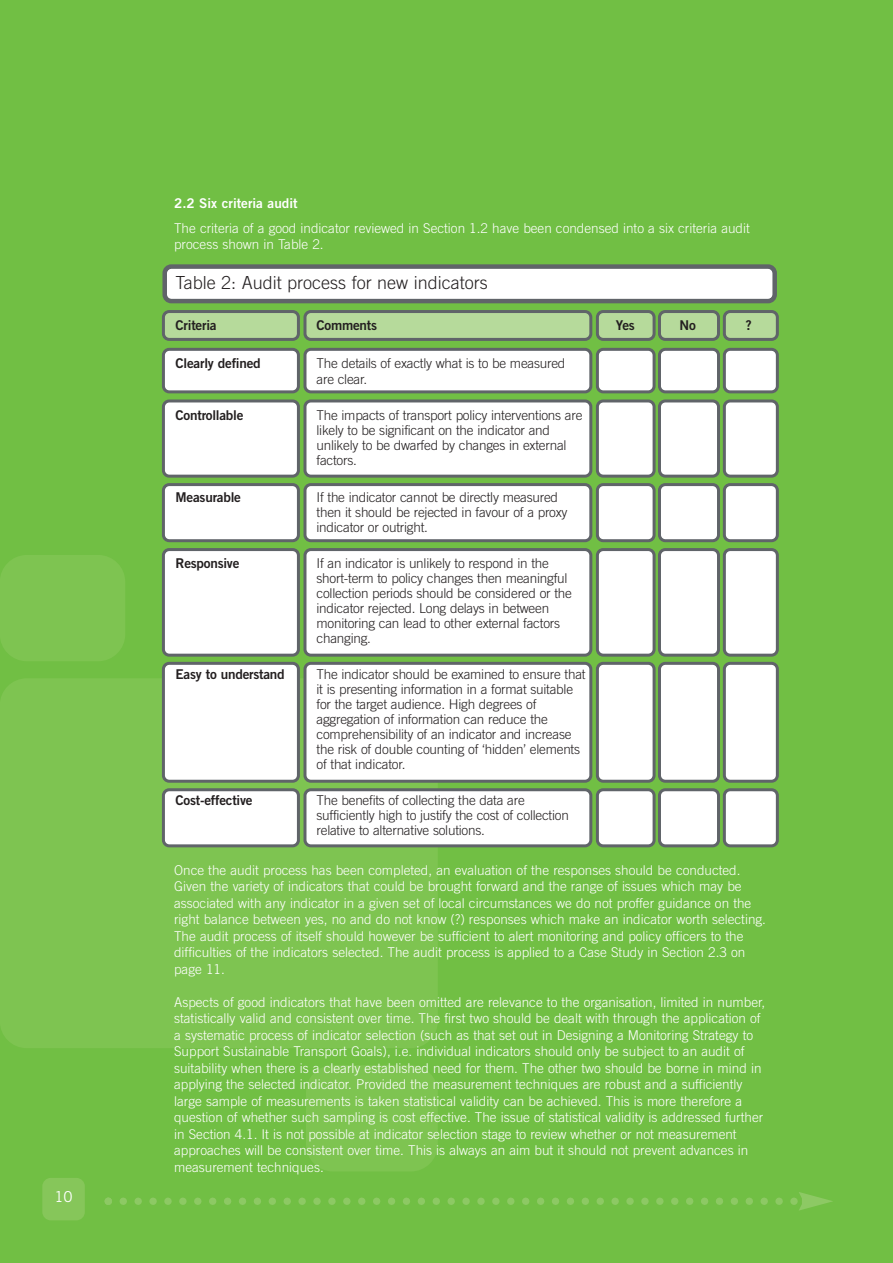
<style>
.page{position:relative;width:893px;height:1263px;background:#fff}
.page>*{position:absolute;margin:0;border:0;box-sizing:border-box;transform-origin:0 0}
.t1{font:300 18px "Trade Gothic";color:#231f20}
.t2{font:15px "Trade Gothic";color:#fff}
.t3{font:300 13.5px/16.5px "Trade Gothic";color:#fff}
.t4{font:300 13.5px/15px "Trade Gothic";letter-spacing:-.015em;color:#231f20}
.t5{font:13.5px "Trade Gothic Bold Two";letter-spacing:-.02em;color:#231f20}
.t6{font:13.5px "Trade Gothic Bold Two";color:#fff}
</style>
<div class="page">
<div style="left:0;top:0;width:892px;height:1263px;background:#71bf44"></div>
<div style="left:0;top:678px;width:438px;height:370px;background:#7ec451;border-radius:27px"></div>
<div style="left:306px;top:1065px;width:132px;height:107px;background:#7ec451;border-radius:27px"></div>
<div style="left:0;top:555px;width:125px;height:106px;background:#7ec451;border-radius:27px"></div>
<svg style="left:104px;top:1192px;width:729px;height:19px"></svg>
<div style="left:42px;top:1178px;width:43px;height:42px;background:#86c65a;border-radius:9px"></div>
<svg style="left:162px;top:310px;width:617px;height:31px"></svg>
<svg style="left:162px;top:348px;width:617px;height:45px"></svg>
<svg style="left:162px;top:399px;width:617px;height:143px"></svg>
<svg style="left:162px;top:548px;width:617px;height:299px"></svg>
<svg style="left:162px;top:264px;width:615px;height:39px"></svg>
<p class="t2" style="left:54px;top:1192px;width:20px">10</p>
<p class="t6" style="left:174px;top:198px;width:125px">2.2 Six criteria audit</p>
<p class="t3" style="left:174px;top:221px;width:577px">The criteria of a good indicator reviewed in Section 1.2 have been condensed into a six criteria audit process shown in Table 2.</p>
<h1 class="t1" style="left:175px;top:276px;width:314px">Table 2: Audit process for new indicators</h1>
<p class="t5" style="left:176px;top:320px;width:42px">Criteria</p>
<p class="t5" style="left:316px;top:320px;width:62px">Comments</p>
<p class="t5" style="left:616px;top:320px;width:21px">Yes</p>
<p class="t5" style="left:679px;top:320px;width:18px">No</p>
<p class="t5" style="left:746px;top:320px;width:7px">?</p>
<p class="t5" style="left:176px;top:358px;width:87px">Clearly defined</p>
<p class="t4" style="left:316px;top:356px;width:250px;line-height:16.5px">The details of exactly what is to be measured are clear.</p>
<p class="t5" style="left:176px;top:411px;width:69px">Controllable</p>
<p class="t4" style="left:316px;top:409px;width:267px">The impacts of transport policy interventions are likely to be significant on the indicator and unlikely to be dwarfed by changes in external factors.</p>
<p class="t5" style="left:176px;top:492px;width:67px">Measurable</p>
<p class="t4" style="left:316px;top:491px;width:252px">If the indicator cannot be directly measured then it should be rejected in favour of a proxy indicator or outright.</p>
<p class="t5" style="left:176px;top:558px;width:65px">Responsive</p>
<p class="t4" style="left:316px;top:557px;width:257px">If an indicator is unlikely to respond in the short-term to policy changes then meaningful collection periods should be considered or the indicator rejected. Long delays in between monitoring can lead to other external factors changing.</p>
<p class="t5" style="left:176px;top:669px;width:111px">Easy to understand</p>
<p class="t4" style="left:316px;top:668px;width:271px">The indicator should be examined to ensure that it is presenting information in a format suitable for the target audience. High degrees of aggregation of information can reduce the comprehensibility of an indicator and increase the risk of double counting of ‘hidden’ elements of that indicator.</p>
<p class="t5" style="left:176px;top:796px;width:78px">Cost-effective</p>
<p class="t4" style="left:316px;top:794px;width:254px">The benefits of collecting the data are sufficiently high to justify the cost of collection relative to alternative solutions.</p>
<p class="t3" style="left:174px;top:863px;width:593px">Once the audit process has been completed, an evaluation of the responses should be conducted.<br>Given the variety of indicators that could be brought forward and the range of issues which may be associated with any indicator in a given set of local circumstances we do not proffer guidance on the right balance between yes, no and do not know (?) responses which make an indicator worth selecting.<br>The audit process of itself should however be sufficient to alert monitoring and policy officers to the difficulties of the indicators selected. The audit process is applied to a Case Study in Section 2.3 on page 11.</p>
<p class="t3" style="left:174px;top:995px;width:593px">Aspects of good indicators that have been omitted are relevance to the organisation, limited in number, statistically valid and consistent over time. The first two should be dealt with through the application of a systematic process of indicator selection (such as that set out in Designing a Monitoring Strategy to Support Sustainable Transport Goals), i.e. individual indicators should only be subject to an audit of suitability when there is a clearly established need for them. The other two should be borne in mind in applying the selected indicator. Provided the measurement techniques are robust and a sufficiently large sample of measurements is taken statistical validity can be achieved. This is more therefore a question of whether such sampling is cost effective. The issue of statistical validity is addressed further in Section 4.1. It is not possible at indicator selection stage to review whether or not measurement approaches will be consistent over time. This is always an aim but it should not prevent advances in measurement techniques.</p>
</div>
